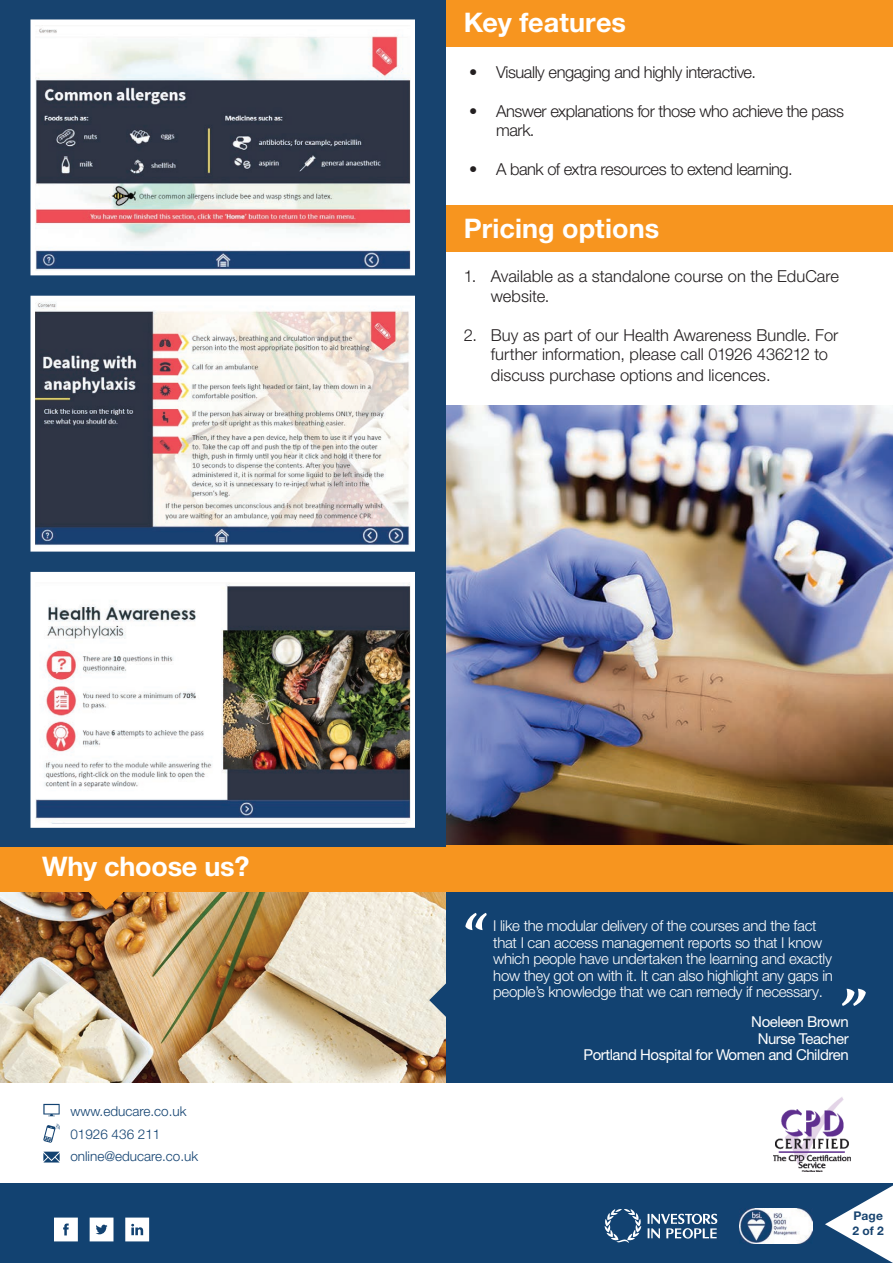
<style>
.page{position:relative;width:893px;height:1263px;background:#fff}
.page>*{position:absolute;margin:0;border:0;box-sizing:border-box;transform-origin:0 0}
.t1{font:700 27px "Helvetica Neue LT Pro";color:#fff}
.t2{font:300 16.5px/19.5px "Helvetica Neue LT Pro";letter-spacing:-.01em;color:#231f20}
.t3{font:300 16.5px/19.5px "Helvetica Neue LT Pro";letter-spacing:-.03em;color:#231f20}
.t4{font:300 15px/16.5px "Helvetica Neue LT Pro";letter-spacing:-.02em;color:#fff}
.t5{font:15px/16.5px "Helvetica Neue LT Pro";letter-spacing:-.03em;color:#fff;text-align:right}
.t6{font:300 13.5px/22.5px "Helvetica Neue LT Pro";color:#124271}
.t7{font:700 12px/14.4px "Helvetica Neue LT Pro";letter-spacing:.02em;color:#17436f}
</style>
<div class="page">
<img style="left:446px;top:405px;width:447px;height:440px">
<div style="left:446px;top:0;width:447px;height:47px;background:#f7951f"></div>
<img style="left:0;top:892px;width:446px;height:190px">
<div style="left:446px;top:892px;width:447px;height:190px;background:#124271"></div>
<div style="left:0;top:845px;width:893px;height:47px;background:#f7951f"></div>
<svg style="left:89px;top:892px;width:34px;height:17px"></svg>
<svg style="left:429px;top:983px;width:17px;height:34px"></svg>
<img style="left:773px;top:1097px;width:78px;height:74px">
<svg style="left:43px;top:1152px;width:17px;height:10px"></svg>
<svg style="left:43px;top:1104px;width:17px;height:12px"></svg>
<svg style="left:43px;top:1124px;width:17px;height:19px"></svg>
<svg style="left:465px;top:913px;width:22px;height:17px"></svg>
<svg style="left:842px;top:989px;width:24px;height:17px"></svg>
<div style="left:0;top:0;width:446px;height:846px;background:#17436f"></div>
<img style="left:35px;top:24px;width:375px;height:246px">
<div style="left:30px;top:19px;width:385px;height:256px;border:4px solid #fff"></div>
<img style="left:35px;top:301px;width:375px;height:246px">
<div style="left:30px;top:296px;width:385px;height:256px;border:4px solid #fff"></div>
<img style="left:35px;top:577px;width:375px;height:246px">
<div style="left:30px;top:572px;width:385px;height:256px;border:4px solid #fff"></div>
<div style="left:446px;top:206px;width:447px;height:46px;background:#f7951f"></div>
<div style="left:0;top:1183px;width:893px;height:80px;background:#124271"></div>
<svg style="left:54px;top:1217px;width:24px;height:24px"></svg>
<svg style="left:90px;top:1217px;width:23px;height:24px"></svg>
<svg style="left:125px;top:1217px;width:24px;height:24px"></svg>
<svg style="left:648px;top:1213px;width:69px;height:26px"></svg>
<svg style="left:604px;top:1209px;width:37px;height:34px"></svg>
<img style="left:739px;top:1209px;width:73px;height:34px">
<svg style="left:825px;top:1185px;width:68px;height:78px"></svg>
<h1 class="t1" style="left:42px;top:850px;width:209px">Why choose us?</h1>
<p class="t6" style="left:70px;top:1100px;width:129px">www.educare.co.uk<br>01926 436 211 online@educare.co.uk</p>
<h1 class="t1" style="left:464px;top:5px;width:164px">Key features</h1>
<p class="t3" style="left:469px;top:62px;width:288px">• Visually engaging and highly interactive.</p>
<p class="t3" style="left:496px;top:101px;width:349px;text-indent:-27px">• Answer explanations for those who achieve the pass mark.</p>
<p class="t3" style="left:469px;top:159px;width:325px">• A bank of extra resources to extend learning.</p>
<h1 class="t1" style="left:464px;top:211px;width:197px">Pricing options</h1>
<p class="t2" style="left:491px;top:266px;width:350px;text-indent:-27px">1. Available as a standalone course on the EduCare website.</p>
<p class="t2" style="left:491px;top:325px;width:349px;text-indent:-27px">2. Buy as part of our Health Awareness Bundle. For further information, please call 01926 436212 to</p>
<p class="t2" style="left:491px;top:365px;width:281px">discuss purchase options and licences.</p>
<p class="t4" style="left:493px;top:917px;width:341px">I like the modular delivery of the courses and the fact that I can access management reports so that I know which people have undertaken the learning and exactly how they got on with it. It can also highlight any gaps in people’s knowledge that we can remedy if necessary.</p>
<p class="t5" style="left:583px;top:1013px;width:267px">Noeleen Brown<br>Nurse Teacher<br>Portland Hospital for Women and Children</p>
<p class="t7" style="left:852px;top:1208px;width:33px">Page<br>2 of 2</p>
</div>
